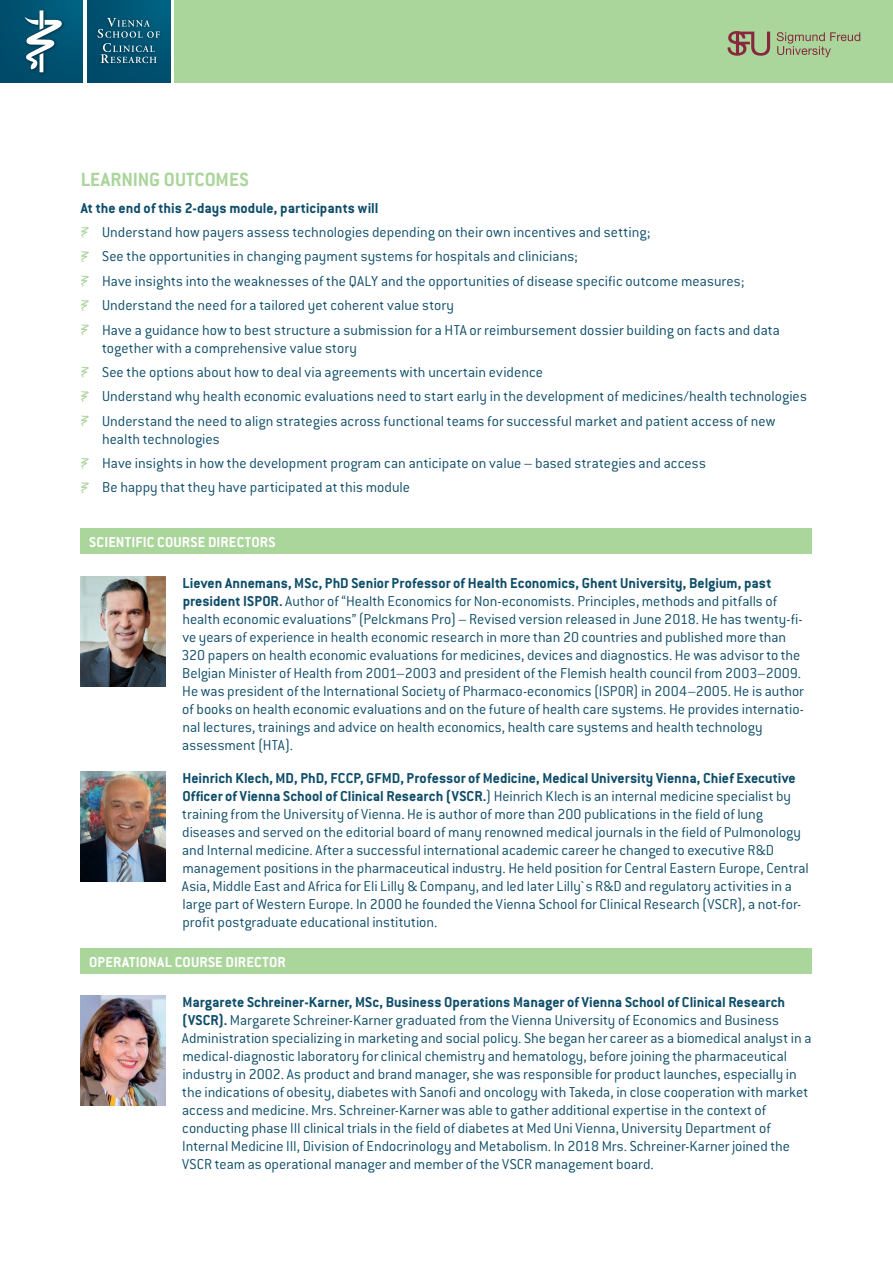
<style>
.page{position:relative;width:893px;height:1263px;background:#fff}
.page>*{position:absolute;margin:0;border:0;box-sizing:border-box;transform-origin:0 0}
.t1{font:700 21px "Conduit ITC";color:#aad59b}
.t2{font:300 15.75px/18px "Conduit ITC";color:#0e4d69}
.t3{font:700 15.75px "Conduit ITC";letter-spacing:.01em;color:#fff}
.t4{font:700 15.75px "Conduit ITC";color:#0e4d69}
.s1{font-weight:700}
</style>
<div class="page">
<div style="left:174px;top:0;width:719px;height:83px;background:#aad59b"></div>
<div style="left:0;top:0;width:83px;height:83px;background:linear-gradient(to right,#004b6a,#005979)"></div>
<div style="left:87px;top:0;width:83px;height:83px;background:linear-gradient(to right,#004b6a,#005979)"></div>
<img style="left:20px;top:6px;width:47px;height:72px">
<svg style="left:25px;top:10px;width:37px;height:62px"></svg>
<img style="left:93px;top:13px;width:72px;height:55px">
<svg style="left:98px;top:18px;width:62px;height:45px;background:#246781"></svg>
<svg style="left:727px;top:31px;width:43px;height:25px"></svg>
<svg style="left:777px;top:32px;width:83px;height:25px"></svg>
<img style="left:81px;top:771px;width:85px;height:111px">
<img style="left:81px;top:576px;width:85px;height:111px">
<div style="left:81px;top:528px;width:731px;height:26px;background:#aad59b"></div>
<svg style="left:81px;top:226px;width:8px;height:12px"></svg>
<svg style="left:81px;top:251px;width:8px;height:11px"></svg>
<svg style="left:81px;top:275px;width:8px;height:11px"></svg>
<svg style="left:81px;top:300px;width:8px;height:11px"></svg>
<svg style="left:81px;top:324px;width:8px;height:11px"></svg>
<svg style="left:81px;top:366px;width:8px;height:12px"></svg>
<svg style="left:81px;top:391px;width:8px;height:11px"></svg>
<svg style="left:81px;top:415px;width:8px;height:11px"></svg>
<svg style="left:81px;top:458px;width:8px;height:11px"></svg>
<svg style="left:81px;top:482px;width:8px;height:11px"></svg>
<img style="left:81px;top:995px;width:85px;height:111px">
<div style="left:81px;top:949px;width:731px;height:25px;background:#aad59b"></div>
<h1 class="t1" style="left:81px;top:167px;width:169px">LEARNING OUTCOMES</h1>
<p class="t4" style="left:81px;top:198px;width:299px">At the end of this 2-days module, participants will</p>
<p class="t2" style="left:102px;top:220px;width:679px;line-height:24.5px">Understand how payers assess technologies depending on their own incentives and setting;<br>See the opportunities in changing payment systems for hospitals and clinicians;<br>Have insights into the weaknesses of the QALY and the opportunities of disease specific outcome measures; Understand the need for a tailored yet coherent value story<br>Have a guidance how to best structure a submission for a HTA or reimbursement dossier building on facts and data</p>
<p class="t2" style="left:102px;top:335px;width:706px;line-height:24.5px">together with a comprehensive value story<br>See the options about how to deal via agreements with uncertain evidence<br>Understand why health economic evaluations need to start early in the development of medicines/health technologies Understand the need to align strategies across functional teams for successful market and patient access of new</p>
<p class="t2" style="left:102px;top:427px;width:605px;line-height:24.5px">health technologies<br>Have insights in how the development program can anticipate on value – based strategies and access<br>Be happy that they have participated at this module</p>
<p class="t3" style="left:89px;top:532px;width:188px">SCIENTIFIC COURSE DIRECTORS</p>
<p class="t2" style="left:181px;top:574px;width:624px"><span class="s1">Lieven Annemans, MSc, PhD Senior Professor of Health Economics, Ghent University, Belgium, past president ISPOR.</span> Author of “Health Economics for Non-economists. Principles, methods and pitfalls of health economic evaluations” (Pelckmans Pro) – Revised version released in June 2018. He has twenty-fi&shy;ve years of experience in health economic research in more than 20 countries and published more than 320 papers on health economic evaluations for medicines, devices and diagnostics. He was advisor to the Belgian Minister of Health from 2001–2003 and president of the Flemish health council from 2003–2009.<br>He was president of the International Society of Pharmaco-economics (ISPOR) in 2004–2005. He is author of books on health economic evaluations and on the future of health care systems. He provides internatio&shy;nal lectures, trainings and advice on health economics, health care systems and health technology assessment (HTA).</p>
<p class="t2" style="left:182px;top:769px;width:628px"><span class="s1">Heinrich Klech, MD, PhD, FCCP, GFMD, Professor of Medicine, Medical University Vienna, Chief Executive Officer of Vienna School of Clinical Research (VSCR.</span>) Heinrich Klech is an internal medicine specialist by training from the University of Vienna. He is author of more than 200 publications in the field of lung diseases and served on the editorial board of many renowned medical journals in the field of Pulmonology and Internal medicine. After a successful international academic career he changed to executive R&amp;D management positions in the pharmaceutical industry. He held position for Central Eastern Europe, Central Asia, Middle East and Africa for Eli Lilly &amp; Company, and led later Lilly`s R&amp;D and regulatory activities in a large part of Western Europe. In 2000 he founded the Vienna School for Clinical Research (VSCR), a not-for&shy;profit postgraduate educational institution.</p>
<p class="t3" style="left:89px;top:952px;width:198px">OPERATIONAL COURSE DIRECTOR</p>
<p class="t2" style="left:182px;top:993px;width:631px"><span class="s1">Margarete Schreiner-Karner, MSc, Business Operations Manager of Vienna School of Clinical Research (VSCR).</span> Margarete Schreiner-Karner graduated from the Vienna University of Economics and Business Administration specializing in marketing and social policy. She began her career as a biomedical analyst in a medical-diagnostic laboratory for clinical chemistry and hematology, before joining the pharmaceutical industry in 2002. As product and brand manager, she was responsible for product launches, especially in the indications of obesity, diabetes with Sanofi and oncology with Takeda, in close cooperation with market access and medicine. Mrs. Schreiner-Karner was able to gather additional expertise in the context of conducting phase III clinical trials in the field of diabetes at Med Uni Vienna, University Department of Internal Medicine III, Division of Endocrinology and Metabolism. In 2018 Mrs. Schreiner-Karner joined the VSCR team as operational manager and member of the VSCR management board.</p>
</div>
